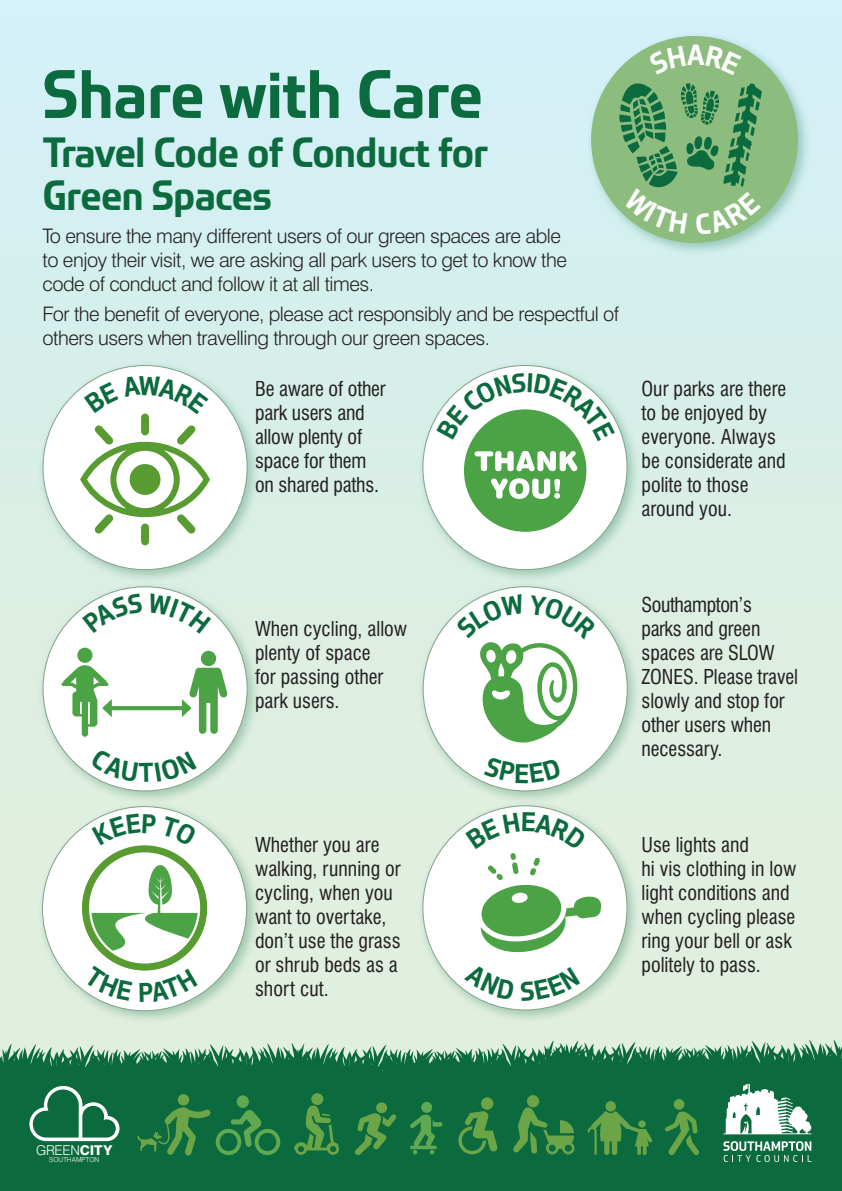
<style>
.page{position:relative;width:842px;height:1191px;background:#fff}
.page>*{position:absolute;margin:0;border:0;box-sizing:border-box;transform-origin:0 0}
.t1{font:700 63px "Southampton Display";color:#0b6b3e}
.t2{font:700 39px/43px "Southampton Display";letter-spacing:-.015em;color:#0b6b3e}
.t3{font:700 27px "Southampton Display";color:#fff}
.t4{font:condensed 20px/24px "Swiss 721 BT";color:#231f20}
.t5{font:300 20px/24px "Swiss 721 BT";letter-spacing:-.025em;color:#231f20}
.t6{font:300 13.5px "Swiss 721 BT";letter-spacing:-.02em;color:#fff}
.t7{font:300 6.8px "Swiss 721 BT";color:#fff}
.s1{font-weight:800}
</style>
<div class="page">
<div style="left:0;top:0;width:842px;height:1070px;background:linear-gradient(to bottom,#d2f0f6,#e3eed9)"></div>
<div style="left:585px;top:30px;width:227px;height:227px;background:#0b6b3e;opacity:.3"></div>
<div style="left:591px;top:36px;width:207px;height:207px;background:#8dbc7f;border-radius:50%"></div>
<svg style="left:0;top:1039px;width:842px;height:47px;background:#4a926d"></svg>
<div style="left:0;top:1086px;width:842px;height:105px;background:#0b6b3e"></div>
<svg style="left:723px;top:1083px;width:88px;height:51px"></svg>
<svg style="left:723px;top:1141px;width:88px;height:20px"></svg>
<svg style="left:410px;top:1114px;width:32px;height:40px"></svg>
<div style="left:421px;top:1101px;width:11px;height:11px;background:#60a952;border-radius:50%"></div>
<div style="left:237px;top:1095px;width:12px;height:12px;background:#60a952;border-radius:50%"></div>
<div style="left:178px;top:1094px;width:11px;height:11px;background:#6ba547;border-radius:50%"></div>
<svg style="left:137px;top:1107px;width:143px;height:48px"></svg>
<svg style="left:458px;top:1097px;width:40px;height:57px"></svg>
<svg style="left:513px;top:1107px;width:61px;height:47px"></svg>
<div style="left:527px;top:1095px;width:12px;height:12px;background:#6ba547;border-radius:50%"></div>
<svg style="left:588px;top:1101px;width:64px;height:54px"></svg>
<div style="left:674px;top:1099px;width:10px;height:10px;background:#6ba547;border-radius:50%"></div>
<svg style="left:665px;top:1111px;width:34px;height:44px"></svg>
<svg style="left:355px;top:1102px;width:42px;height:53px"></svg>
<div style="left:417px;top:581px;width:224px;height:223px;background:#0b6b3e;opacity:.3"></div>
<div style="left:423px;top:587px;width:204px;height:204px;background:#fff;border-radius:50%"></div>
<div style="left:37px;top:360px;width:224px;height:223px;background:#0b6b3e;opacity:.3"></div>
<div style="left:43px;top:365px;width:204px;height:204px;background:#fff;border-radius:50%"></div>
<div style="left:37px;top:581px;width:224px;height:223px;background:#0b6b3e;opacity:.3"></div>
<div style="left:43px;top:587px;width:204px;height:204px;background:#fff;border-radius:50%"></div>
<div style="left:417px;top:800px;width:224px;height:223px;background:#0b6b3e;opacity:.3"></div>
<div style="left:423px;top:806px;width:204px;height:204px;background:#fff;border-radius:50%"></div>
<div style="left:37px;top:801px;width:223px;height:223px;background:#0b6b3e;opacity:.3"></div>
<div style="left:43px;top:806px;width:204px;height:204px;background:#fff;border-radius:50%"></div>
<div style="left:417px;top:360px;width:224px;height:223px;background:#0b6b3e;opacity:.3"></div>
<div style="left:423px;top:365px;width:204px;height:204px;background:#fff;border-radius:50%"></div>
<div style="left:464px;top:409px;width:122px;height:123px;background:#4ca346;border-radius:50%"></div>
<svg style="left:475px;top:451px;width:102px;height:20px"></svg>
<svg style="left:491px;top:478px;width:69px;height:21px"></svg>
<hr style="left:108px;top:706px;width:78px;height:4px;background:#4ca346">
<svg style="left:61px;top:647px;width:51px;height:89px"></svg>
<svg style="left:182px;top:651px;width:45px;height:83px"></svg>
<svg style="left:29px;top:1086px;width:91px;height:55px"></svg>
<div style="left:311px;top:1093px;width:12px;height:12px;background:#6ba547;border-radius:50%"></div>
<svg style="left:294px;top:1105px;width:45px;height:49px"></svg>
<svg style="left:619px;top:45px;width:143px;height:189px"></svg>
<svg style="left:456px;top:594px;width:141px;height:148px"></svg>
<svg style="left:77px;top:376px;width:138px;height:173px"></svg>
<svg style="left:82px;top:594px;width:27px;height:15px"></svg>
<svg style="left:179px;top:593px;width:32px;height:19px"></svg>
<svg style="left:90px;top:774px;width:107px;height:8px"></svg>
<svg style="left:465px;top:812px;width:137px;height:141px"></svg>
<svg style="left:464px;top:989px;width:16px;height:10px"></svg>
<svg style="left:566px;top:993px;width:14px;height:8px"></svg>
<svg style="left:82px;top:813px;width:125px;height:189px"></svg>
<svg style="left:437px;top:373px;width:178px;height:68px"></svg>
<p class="t1" style="left:43px;top:53px;width:442px">Share with Care</p>
<p class="t2" style="left:43px;top:129px;width:447px">Travel Code of Conduct for<br>Green Spaces</p>
<p class="t5" style="left:43px;top:224px;width:526px">To ensure the many different users of our green spaces are able to enjoy their visit, we are asking all park users to get to know the code of conduct and follow it at all times.</p>
<p class="t5" style="left:43px;top:301px;width:578px">For the benefit of everyone, please act responsibly and be respectful of others users when travelling through our green spaces.</p>
<p class="t4" style="left:255px;top:377px;width:132px">Be aware of other park users and allow plenty of space for them on shared paths.</p>
<p class="t3" style="left:687px;top:37px;width:19px">A</p>
<p class="t4" style="left:641px;top:377px;width:146px">Our parks are there to be enjoyed by everyone. Always be considerate and polite to those around you.</p>
<p class="t4" style="left:255px;top:617px;width:154px">When cycling, allow plenty of space<br>for passing other park users.</p>
<p class="t4" style="left:641px;top:593px;width:158px">Southampton’s<br>parks and green spaces are SLOW<br>ZONES. Please travel slowly and stop for other users when necessary.</p>
<p class="t4" style="left:255px;top:833px;width:147px">Whether you are walking, running or cycling, when you want to overtake, don’t use the grass or shrub beds as a short cut.</p>
<p class="t4" style="left:641px;top:833px;width:156px">Use lights and<br>hi vis clothing in low light conditions and when cycling please ring your bell or ask politely to pass.</p>
<p class="t6" style="left:36px;top:1141px;width:77px">GREEN<span class="s1">CITY</span></p>
<p class="t7" style="left:49px;top:1155px;width:52px">SOUTHAMPTON</p>
</div>
